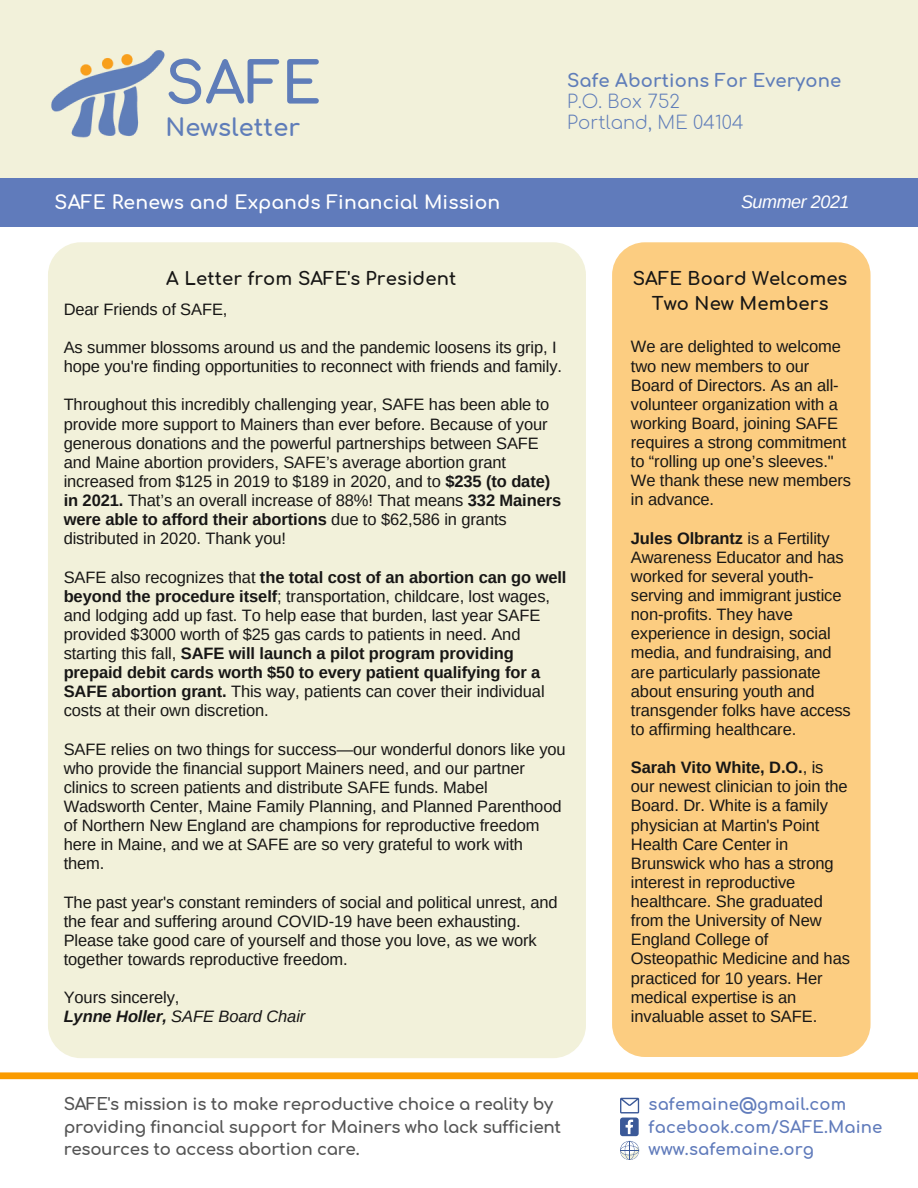
<style>
.page{position:relative;width:918px;height:1188px;background:#fff}
.page>*{position:absolute;margin:0;border:0;box-sizing:border-box;transform-origin:0 0}
.t1{font:700 57px "Comfortaa";color:#5f7db9}
.t2{font:700 24px "Comfortaa";letter-spacing:.005em;color:#5f7db9}
.t3{font:700 18.75px "Comfortaa";letter-spacing:.005em;color:#fff}
.t4{font:700 18px/24.8px "Comfortaa";letter-spacing:.005em;color:#171615;text-align:center}
.t5{font:300 18px "Comfortaa";letter-spacing:.005em;color:#5f7db9}
.t6{font:700 18px "Comfortaa";letter-spacing:.005em;color:#5f7db9}
.t7{font:italic 18px "Arimo";letter-spacing:-.025em;color:#fff}
.t8{font:700 16.65px/22.5px "Comfortaa";letter-spacing:-.015em;color:#545454}
.t9{font:16.5px/19.2px "Arimo";letter-spacing:-.005em;color:#171615}
.t10{font:700 16.5px "Comfortaa";letter-spacing:.005em;color:#607bbb}
.t11{font:italic 16.5px "Arimo";letter-spacing:-.005em;color:#171615}
.s1{font-weight:700}
</style>
<div class="page">
<div style="left:48px;top:242px;width:538px;height:816px;background:#f2f1da;border-radius:33px"></div>
<div style="left:612px;top:242px;width:259px;height:815px;background:#fccd81;border-radius:33px"></div>
<div style="left:0;top:0;width:918px;height:213px;background:#f2f1da"></div>
<img style="left:51px;top:50px;width:114px;height:88px">
<div style="left:0;top:178px;width:918px;height:49px;background:#607bbb"></div>
<div style="left:0;top:1072px;width:918px;height:7px;background:#fa9b00"></div>
<svg style="left:620px;top:1098px;width:19px;height:62px"></svg>
<p class="t1" style="left:165px;top:53px;width:157px">SAFE</p>
<p class="t2" style="left:165px;top:115px;width:136px">Newsletter</p>
<p class="t3" style="left:55px;top:193px;width:447px">SAFE Renews and Expands Financial Mission</p>
<p class="t6" style="left:567px;top:71px;width:276px">Safe Abortions For Everyone</p>
<p class="t5" style="left:567px;top:92px;width:114px">P.O. Box 752</p>
<p class="t5" style="left:567px;top:114px;width:178px">Portland, ME 04104</p>
<p class="t7" style="left:741px;top:192px;width:110px">Summer 2021</p>
<p class="t4" style="left:166px;top:267px;width:292px">A Letter from SAFE's President</p>
<p class="t9" style="left:64px;top:300px;width:165px">Dear Friends of SAFE,</p>
<p class="t9" style="left:64px;top:338px;width:500px">As summer blossoms around us and the pandemic loosens its grip, I hope you're finding opportunities to reconnect with friends and family.</p>
<p class="t9" style="left:64px;top:395px;width:499px">Throughout this incredibly challenging year, SAFE has been able to provide more support to Mainers than ever before. Because of your generous donations and the powerful partnerships between SAFE and Maine abortion providers, SAFE’s average abortion grant increased from $125 in 2019 to $189 in 2020, and to <span class="s1">$235 (to date) in 2021.</span> That’s an overall increase of 88%! That means <span class="s1">332 Mainers were able to afford their abortions</span> due to $62,586 in grants distributed in 2020. Thank you!</p>
<p class="t9" style="left:64px;top:567px;width:504px">SAFE also recognizes that <span class="s1">the total cost of an abortion can go well beyond the procedure itself</span>; transportation, childcare, lost wages, and lodging add up fast. To help ease that burden, last year SAFE provided $3000 worth of $25 gas cards to patients in need. And starting this fall, <span class="s1">SAFE will launch a pilot program providing prepaid debit cards worth $50 to every patient qualifying for a SAFE abortion grant.</span> This way, patients can cover their individual costs at their own discretion.</p>
<p class="t9" style="left:64px;top:739px;width:504px">SAFE relies on two things for success—our wonderful donors like you who provide the financial support Mainers need, and our partner clinics to screen patients and distribute SAFE funds. Mabel Wadsworth Center, Maine Family Planning, and Planned Parenthood of Northern New England are champions for reproductive freedom here in Maine, and we at SAFE are so very grateful to work with them.</p>
<p class="t9" style="left:64px;top:892px;width:495px">The past year's constant reminders of social and political unrest, and the fear and suffering around COVID-19 have been exhausting.<br>Please take good care of yourself and those you love, as we work together towards reproductive freedom.</p>
<p class="t9" style="left:64px;top:988px;width:117px">Yours sincerely,</p>
<p class="t11" style="left:64px;top:1008px;width:243px"><span class="s1">Lynne Holler,</span> SAFE Board Chair</p>
<p class="t8" style="left:64px;top:1094px;width:499px">SAFE's mission is to make reproductive choice a reality by providing financial support for Mainers who lack sufficient resources to access abortion care.</p>
<p class="t4" style="left:633px;top:267px;width:216px">SAFE Board Welcomes<br>Two New Members</p>
<p class="t9" style="left:631px;top:337px;width:222px">We are delighted to welcome two new members to our<br>Board of Directors. As an all&shy;volunteer organization with a working Board, joining SAFE requires a strong commitment to “rolling up one’s sleeves."<br>We thank these new members in advance.</p>
<p class="t9" style="left:631px;top:528px;width:221px"><span class="s1">Jules Olbrantz</span> is a Fertility<br>Awareness Educator and has worked for several youth&shy;serving and immigrant justice non-profits. They have experience in design, social media, and fundraising, and are particularly passionate about ensuring youth and transgender folks have access to affirming healthcare.</p>
<p class="t9" style="left:631px;top:758px;width:221px"><span class="s1">Sarah Vito White, D.O.</span>, is our newest clinician to join the<br>Board. Dr. White is a family physician at Martin's Point<br>Health Care Center in<br>Brunswick who has a strong interest in reproductive healthcare. She graduated from the University of New<br>England College of<br>Osteopathic Medicine and has practiced for 10 years. Her medical expertise is an invaluable asset to SAFE.</p>
<p class="t10" style="left:649px;top:1096px;width:199px">safemaine@gmail.com</p>
<p class="t10" style="left:649px;top:1141px;width:167px">www.safemaine.org</p>
<p class="t10" style="left:649px;top:1118px;width:235px">facebook.com/SAFE.Maine</p>
</div>
